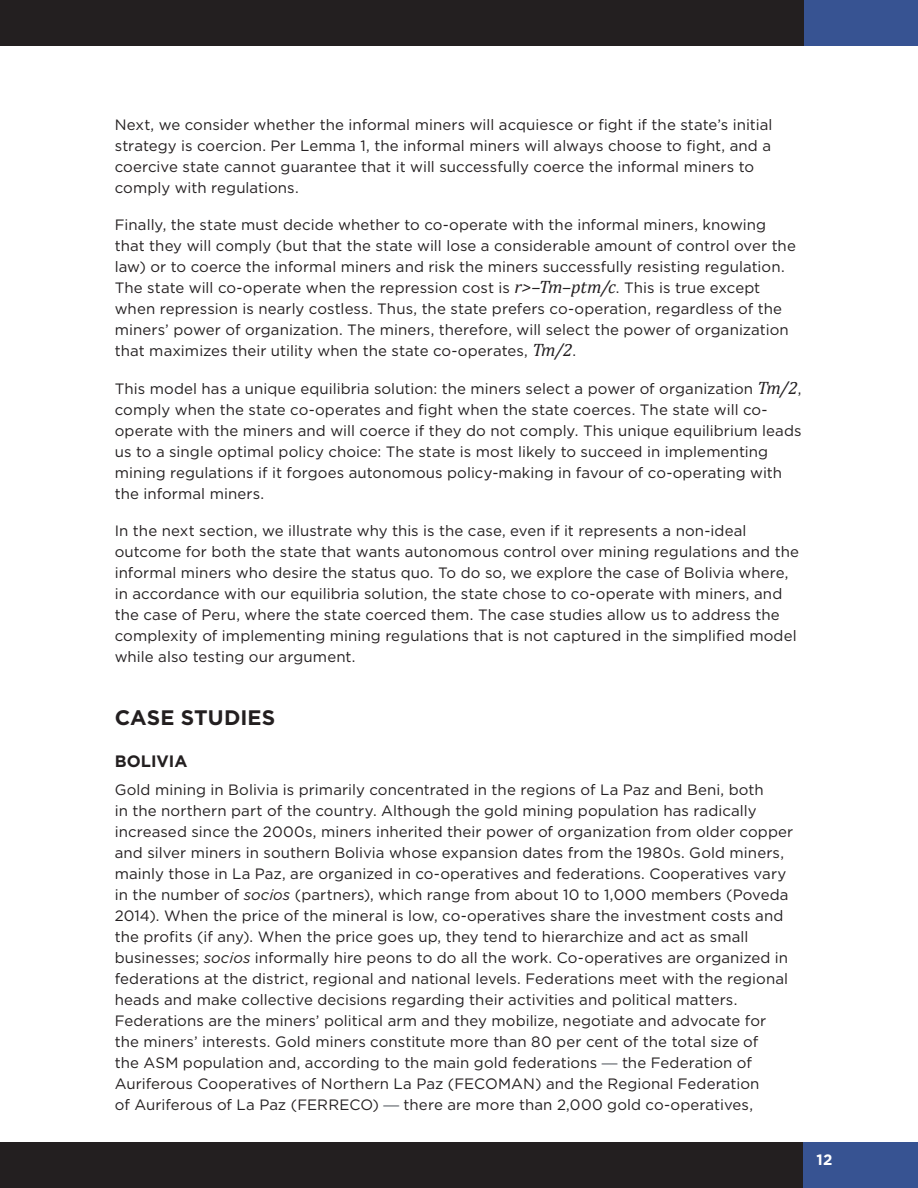
<style>
.page{position:relative;width:918px;height:1188px;background:#fff}
.page>*{position:absolute;margin:0;border:0;box-sizing:border-box;transform-origin:0 0}
.t1{font:700 21px "Gotham";letter-spacing:.005em;color:#231f20}
.t2{font:700 16.5px "Gotham";color:#231f20}
.t3{font:15px/21px "Gotham";letter-spacing:.005em;color:#231f20}
.t4{font:700 15px "Gotham";color:#fff}
.s1{font-family:"Cambria";font-style:italic;font-size:18px}
.s2{font-style:italic}
.s3{font-family:"Arial";font-size:15.75px;color:#70757b}
</style>
<div class="page">
<div style="left:802px;top:1143px;width:116px;height:45px;background:#375392"></div>
<div style="left:803px;top:0;width:115px;height:45px;background:#375392"></div>
<div style="left:0;top:1143px;width:802px;height:45px;background:#231f20"></div>
<div style="left:0;top:0;width:803px;height:45px;background:#231f20"></div>
<p class="t3" style="left:115px;top:114px;width:659px">Next, we consider whether the informal miners will acquiesce or fight if the state’s initial strategy is coercion. Per Lemma 1, the informal miners will always choose to fight, and a coercive state cannot guarantee that it will successfully coerce the informal miners to comply with regulations.</p>
<p class="t3" style="left:115px;top:214px;width:683px">Finally, the state must decide whether to co-operate with the informal miners, knowing that they will comply (but that the state will lose a considerable amount of control over the law) or to coerce the informal miners and risk the miners successfully resisting regulation.<br>The state will co-operate when the repression cost is <span class="s1">r&gt;–Tm–ptm/c</span>. This is true except when repression is nearly costless. Thus, the state prefers co-operation, regardless of the miners’ power of organization. The miners, therefore, will select the power of organization that maximizes their utility when the state co-operates, <span class="s1">Tm/2</span>.</p>
<p class="t3" style="left:115px;top:378px;width:688px">This model has a unique equilibria solution: the miners select a power of organization <span class="s1">Tm/2</span>, comply when the state co-operates and fight when the state coerces. The state will co&shy;operate with the miners and will coerce if they do not comply. This unique equilibrium leads us to a single optimal policy choice: The state is most likely to succeed in implementing mining regulations if it forgoes autonomous policy-making in favour of co-operating with the informal miners.</p>
<p class="t3" style="left:115px;top:520px;width:686px">In the next section, we illustrate why this is the case, even if it represents a non-ideal outcome for both the state that wants autonomous control over mining regulations and the informal miners who desire the status quo. To do so, we explore the case of Bolivia where, in accordance with our equilibria solution, the state chose to co-operate with miners, and the case of Peru, where the state coerced them. The case studies allow us to address the complexity of implementing mining regulations that is not captured in the simplified model while also testing our argument.</p>
<h1 class="t1" style="left:115px;top:704px;width:162px">CASE STUDIES</h1>
<p class="t2" style="left:115px;top:750px;width:74px">BOLIVIA</p>
<p class="t3" style="left:115px;top:779px;width:680px">Gold mining in Bolivia is primarily concentrated in the regions of La Paz and Beni, both<br>in the northern part of the country. Although the gold mining population has radically increased since the 2000s, miners inherited their power of organization from older copper and silver miners in southern Bolivia whose expansion dates from the 1980s. Gold miners, mainly those in La Paz, are organized in co-operatives and federations. Cooperatives vary in the number of <span class="s2">socios</span> (partners), which range from about 10 to 1,000 members (Poveda 2014). When the price of the mineral is low, co-operatives share the investment costs and the profits (if any). When the price goes up, they tend to hierarchize and act as small businesses; <span class="s2">socios</span> informally hire peons to do all the work. Co-operatives are organized in federations at the district, regional and national levels. Federations meet with the regional heads and make collective decisions regarding their activities and political matters.<br>Federations are the miners’ political arm and they mobilize, negotiate and advocate for the miners’ interests. Gold miners constitute more than 80 per cent of the total size of<br>the ASM population and, according to the main gold federations <span class="s3">—</span> the Federation of Auriferous Cooperatives of Northern La Paz (FECOMAN) and the Regional Federation<br>of Auriferous of La Paz (FERRECO) <span class="s3">—</span> there are more than 2,000 gold co-operatives,</p>
<p class="t4" style="left:817px;top:1150px;width:17px">12</p>
</div>
